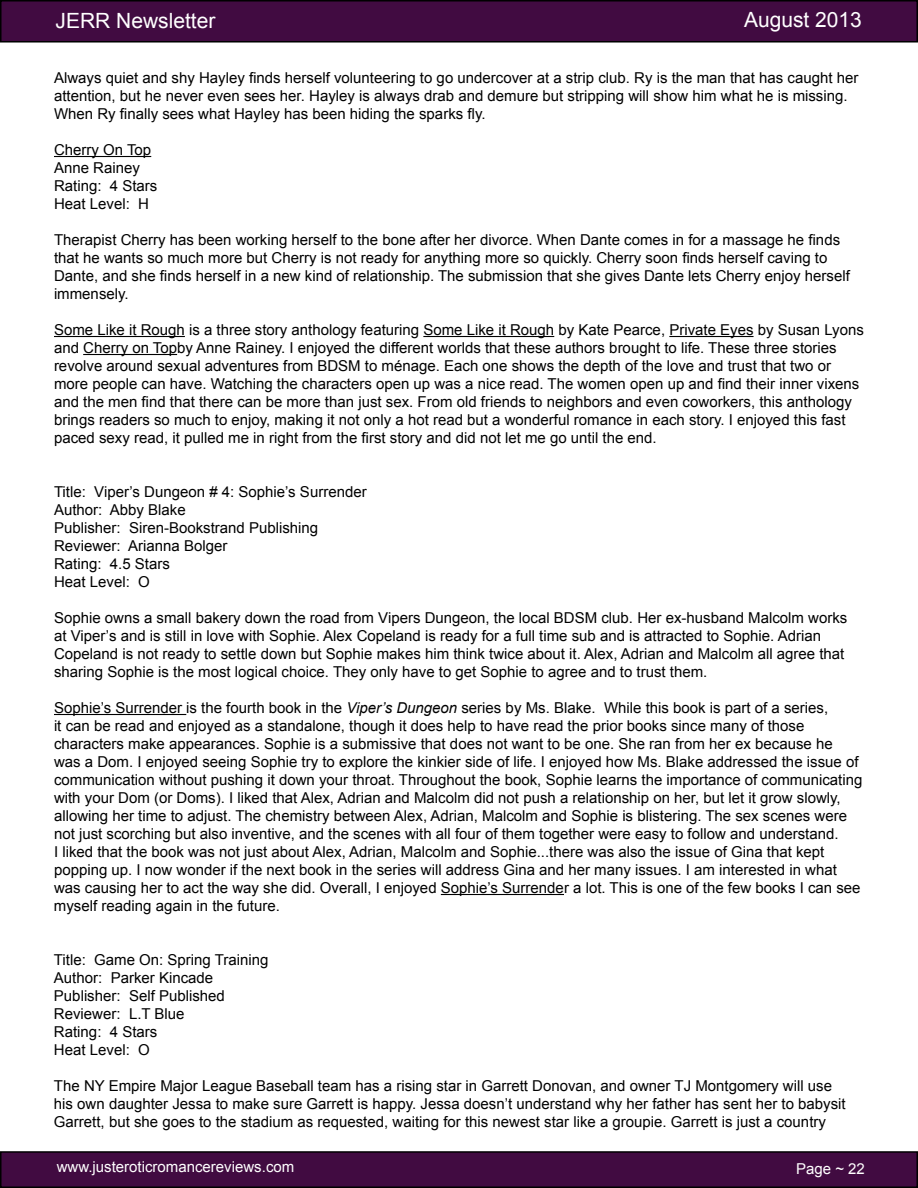
<style>
.page{position:relative;width:918px;height:1188px;background:#fff}
.page>*{position:absolute;margin:0;border:0;box-sizing:border-box;transform-origin:0 0}
.t1{font:21px "Arial";color:#fff}
.t2{font:15px/18px "Arial";color:#000}
.t3{font:15px "Arial";color:#fff}
.s1{font-style:italic}
</style>
<div class="page">
<div style="left:1px;top:1px;width:916px;height:41px;background:#410b41"></div>
<div style="left:0;top:0;width:918px;height:43px;border:2px solid #000"></div>
<div style="left:1px;top:1152px;width:916px;height:35px;background:#410b41"></div>
<div style="left:0;top:1151px;width:918px;height:37px;border:2px solid #000"></div>
<hr style="left:54px;top:156px;width:97px;height:1px;background:#000">
<hr style="left:54px;top:336px;width:131px;height:1px;background:#000">
<hr style="left:423px;top:336px;width:131px;height:1px;background:#000">
<hr style="left:669px;top:336px;width:85px;height:1px;background:#000">
<hr style="left:83px;top:354px;width:94px;height:1px;background:#000">
<hr style="left:54px;top:714px;width:132px;height:1px;background:#000">
<hr style="left:441px;top:894px;width:123px;height:1px;background:#000">
<h1 class="t1" style="left:56px;top:7px;width:161px">JERR Newsletter</h1>
<h1 class="t1" style="left:744px;top:6px;width:119px">August 2013</h1>
<p class="t2" style="left:54px;top:69px;width:806px">Always quiet and shy Hayley finds herself volunteering to go undercover at a strip club. Ry is the man that has caught her attention, but he never even sees her. Hayley is always drab and demure but stripping will show him what he is missing.<br>When Ry finally sees what Hayley has been hiding the sparks fly.</p>
<p class="t2" style="left:54px;top:141px;width:105px">Cherry On Top<br>Anne Rainey<br>Rating: 4 Stars<br>Heat Level: H</p>
<p class="t2" style="left:54px;top:231px;width:797px">Therapist Cherry has been working herself to the bone after her divorce. When Dante comes in for a massage he finds that he wants so much more but Cherry is not ready for anything more so quickly. Cherry soon finds herself caving to Dante, and she finds herself in a new kind of relationship. The submission that she gives Dante lets Cherry enjoy herself immensely.</p>
<p class="t2" style="left:54px;top:321px;width:811px">Some Like it Rough is a three story anthology featuring Some Like it Rough by Kate Pearce, Private Eyes by Susan Lyons and Cherry on Topby Anne Rainey. I enjoyed the different worlds that these authors brought to life. These three stories revolve around sexual adventures from BDSM to ménage. Each one shows the depth of the love and trust that two or more people can have. Watching the characters open up was a nice read. The women open up and find their inner vixens and the men find that there can be more than just sex. From old friends to neighbors and even coworkers, this anthology brings readers so much to enjoy, making it not only a hot read but a wonderful romance in each story. I enjoyed this fast paced sexy read, it pulled me in right from the first story and did not let me go until the end.</p>
<p class="t2" style="left:54px;top:483px;width:314px">Title: Viper’s Dungeon # 4: Sophie’s Surrender<br>Author: Abby Blake<br>Publisher: Siren-Bookstrand Publishing<br>Reviewer: Arianna Bolger<br>Rating: 4.5 Stars<br>Heat Level: O</p>
<p class="t2" style="left:54px;top:609px;width:795px">Sophie owns a small bakery down the road from Vipers Dungeon, the local BDSM club. Her ex-husband Malcolm works at Viper’s and is still in love with Sophie. Alex Copeland is ready for a full time sub and is attracted to Sophie. Adrian Copeland is not ready to settle down but Sophie makes him think twice about it. Alex, Adrian and Malcolm all agree that sharing Sophie is the most logical choice. They only have to get Sophie to agree and to trust them.</p>
<p class="t2" style="left:54px;top:699px;width:810px">Sophie’s Surrender is the fourth book in the <span class="s1">Viper’s Dungeon</span> series by Ms. Blake. While this book is part of a series,<br>it can be read and enjoyed as a standalone, though it does help to have read the prior books since many of those characters make appearances. Sophie is a submissive that does not want to be one. She ran from her ex because he was a Dom. I enjoyed seeing Sophie try to explore the kinkier side of life. I enjoyed how Ms. Blake addressed the issue of communication without pushing it down your throat. Throughout the book, Sophie learns the importance of communicating with your Dom (or Doms). I liked that Alex, Adrian and Malcolm did not push a relationship on her, but let it grow slowly, allowing her time to adjust. The chemistry between Alex, Adrian, Malcolm and Sophie is blistering. The sex scenes were not just scorching but also inventive, and the scenes with all four of them together were easy to follow and understand.<br>I liked that the book was not just about Alex, Adrian, Malcolm and Sophie...there was also the issue of Gina that kept popping up. I now wonder if the next book in the series will address Gina and her many issues. I am interested in what was causing her to act the way she did. Overall, I enjoyed Sophie’s Surrender a lot. This is one of the few books I can see myself reading again in the future.</p>
<p class="t2" style="left:54px;top:951px;width:216px">Title: Game On: Spring Training<br>Author: Parker Kincade<br>Publisher: Self Published<br>Reviewer: L.T Blue<br>Rating: 4 Stars<br>Heat Level: O</p>
<p class="t2" style="left:54px;top:1077px;width:793px">The NY Empire Major League Baseball team has a rising star in Garrett Donovan, and owner TJ Montgomery will use his own daughter Jessa to make sure Garrett is happy. Jessa doesn’t understand why her father has sent her to babysit<br>Garrett, but she goes to the stadium as requested, waiting for this newest star like a groupie. Garrett is just a country</p>
<p class="t3" style="left:57px;top:1157px;width:239px">www.justeroticromancereviews.com</p>
<p class="t3" style="left:796px;top:1159px;width:70px">Page ~ 22</p>
</div>
